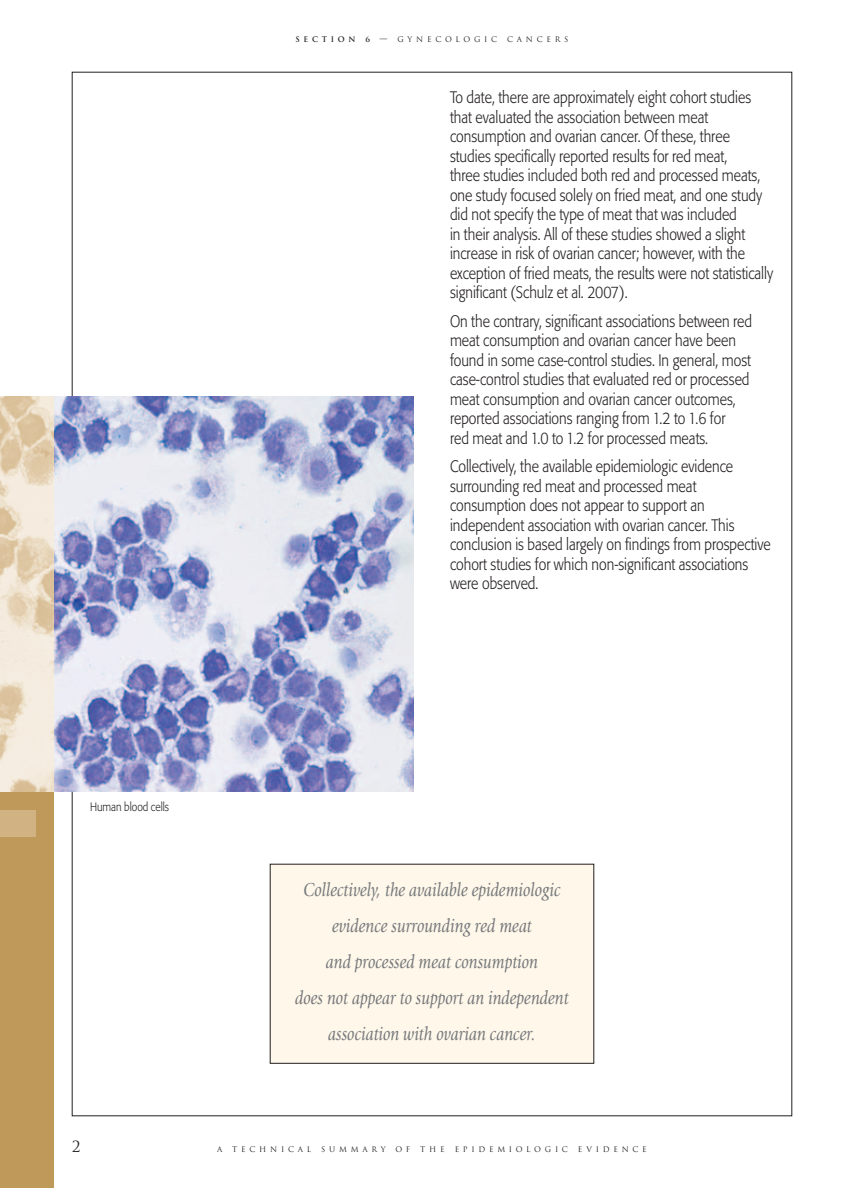
<style>
.page{position:relative;width:864px;height:1188px;background:#fff}
.page>*{position:absolute;margin:0;border:0;box-sizing:border-box;transform-origin:0 0}
.t1{font:italic 19.5px/36px "Giovanni";color:#76787b;text-align:center;scale:.85 1}
.t2{font:300 16.5px/19.5px "Formata";color:#231f20;scale:.85 1}
.t3{font:15px "Trajan";color:#231f20}
.t4{font:300 12px "Formata";color:#231f20;scale:.85 1}
.t5{font:7.5px "Trajan";letter-spacing:.5em;color:#231f20}
.t6{font:700 7.5px "Trajan";letter-spacing:.5em;color:#231f20}
.s1{font-weight:700}
</style>
<div class="page">
<div style="left:0;top:792px;width:54px;height:396px;background:#be995a"></div>
<div style="left:0;top:810px;width:36px;height:27px;background:#d1b282"></div>
<div style="left:270px;top:864px;width:324px;height:199px;background:#fef7ea"></div>
<div style="left:270px;top:864px;width:324px;height:200px;border:1px solid #231f20"></div>
<img style="left:54px;top:396px;width:360px;height:396px">
<img style="left:0;top:396px;width:54px;height:396px">
<p class="t6" style="left:295px;top:35px;width:62px">SECTION</p>
<p class="t6" style="left:365px;top:35px;width:6px">6</p>
<p class="t5" style="left:380px;top:35px;width:119px"><span class="s1">—</span> GYNECOLOGIC</p>
<p class="t5" style="left:507px;top:35px;width:63px">CANCERS</p>
<p class="t4" style="left:90px;top:801px;width:95px">Human blood cells</p>
<p class="t2" style="left:450px;top:89px;width:382px">To date, there are approximately eight cohort studies that evaluated the association between meat consumption and ovarian cancer. Of these, three studies specifically reported results for red meat,<br>three studies included both red and processed meats, one study focused solely on fried meat, and one study did not specify the type of meat that was included<br>in their analysis. All of these studies showed a slight increase in risk of ovarian cancer; however, with the exception of fried meats, the results were not statistically significant (Schulz et al. 2007).</p>
<p class="t2" style="left:450px;top:312px;width:357px">On the contrary, significant associations between red meat consumption and ovarian cancer have been found in some case-control studies. In general, most case-control studies that evaluated red or processed meat consumption and ovarian cancer outcomes, reported associations ranging from 1.2 to 1.6 for<br>red meat and 1.0 to 1.2 for processed meats.</p>
<p class="t2" style="left:450px;top:458px;width:379px">Collectively, the available epidemiologic evidence surrounding red meat and processed meat consumption does not appear to support an independent association with ovarian cancer. This conclusion is based largely on findings from prospective cohort studies for which non-significant associations were observed.</p>
<p class="t1" style="left:295px;top:874px;width:323px">Collectively, the available epidemiologic evidence surrounding red meat<br>and processed meat consumption<br>does not appear to support an independent association with ovarian cancer.</p>
<p class="t3" style="left:72px;top:1138px;width:10px">2</p>
<p class="t5" style="left:217px;top:1145px;width:7px">A</p>
<p class="t5" style="left:232px;top:1145px;width:80px">TECHNICAL</p>
<p class="t5" style="left:321px;top:1145px;width:66px">SUMMARY</p>
<p class="t5" style="left:396px;top:1145px;width:16px">O F</p>
<p class="t5" style="left:420px;top:1145px;width:26px">THE</p>
<p class="t5" style="left:455px;top:1145px;width:115px">EPIDEMIOLOGIC</p>
<p class="t5" style="left:578px;top:1145px;width:70px">EVIDENCE</p>
</div>
